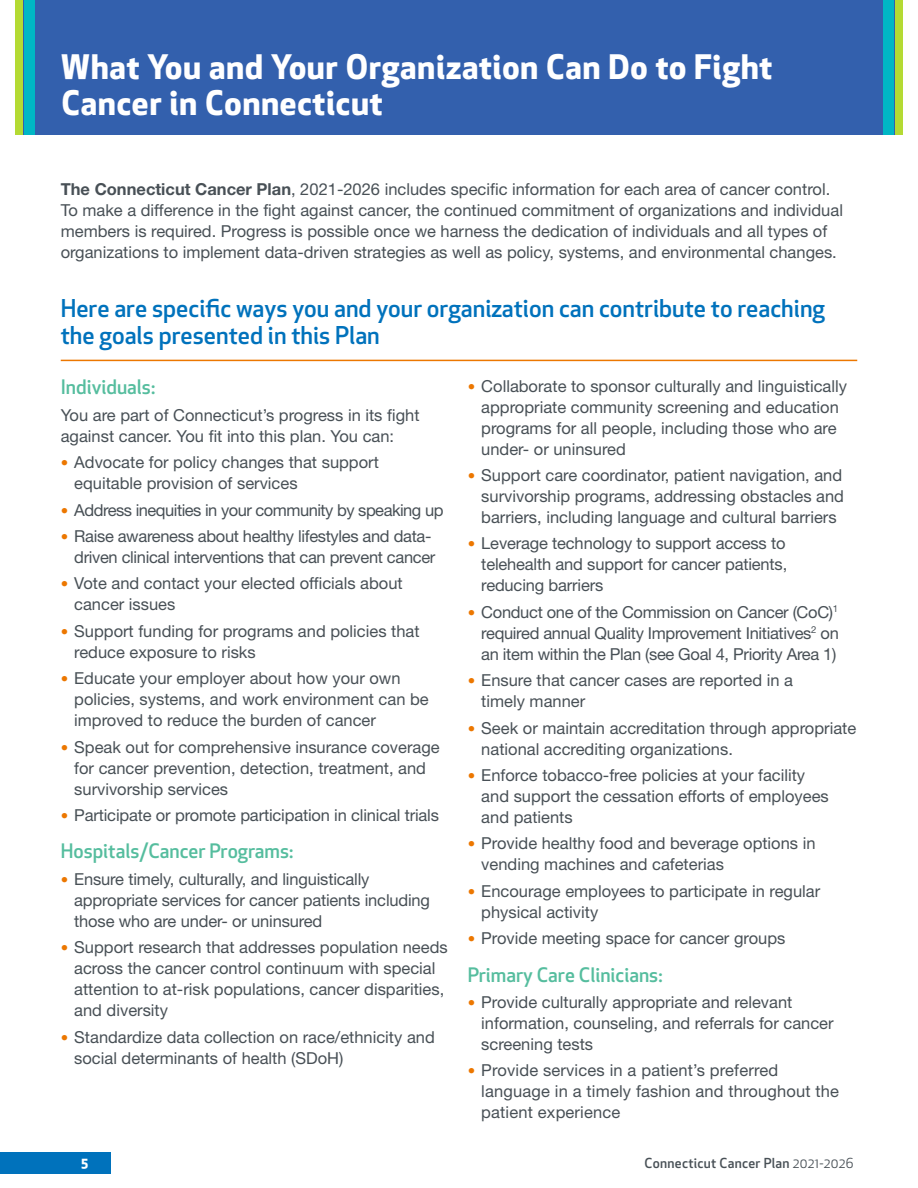
<style>
.page{position:relative;width:918px;height:1188px;background:#fff}
.page>*{position:absolute;margin:0;border:0;box-sizing:border-box;transform-origin:0 0}
.t1{font:700 33px/36px "Apex New";letter-spacing:.02em;color:#fff}
.t2{font:500 24px/27px "Apex New";color:#0072bc}
.t3{font:500 19.5px "Apex New";color:#55bd9e}
.t4{font:16.5px/21px "Helvetica Neue LT Std";color:#485056}
.t5{font:16.5px/21px "Helvetica Neue LT Std";letter-spacing:-.02em;color:#485056;text-align:right}
.t6{font:16.5px "Helvetica Neue LT Std";letter-spacing:-.03em;color:#485056}
.t7{font:500 13.5px "Apex New";letter-spacing:.02em;color:#485056}
.t8{font:700 13.2px "Apex New";color:#fff}
.s1{font-weight:700}
.s2{font-size:15px;color:#ec7700}
.s3{font-weight:400}
</style>
<div class="page">
<div style="left:0;top:1152px;width:110px;height:22px;background:#0072bc"></div>
<div style="left:15px;top:0;width:888px;height:135px;background:#3360ad"></div>
<div style="left:15px;top:0;width:8px;height:135px;background:#b4da33"></div>
<div style="left:24px;top:0;width:11px;height:135px;background:#00b7c5"></div>
<div style="left:895px;top:0;width:8px;height:135px;background:#b4da33"></div>
<div style="left:883px;top:0;width:11px;height:135px;background:#00b7c5"></div>
<hr style="left:61px;top:360px;width:796px;height:1px;background:#ec7700">
<h1 class="t1" style="left:61px;top:47px;width:713px">What You and Your Organization Can Do to Fight<br>Cancer in Connecticut</h1>
<p class="t4" style="left:61px;top:178px;width:784px"><span class="s1">The Connecticut Cancer Plan</span>, 2021-2026 includes specific information for each area of cancer control.<br>To make a difference in the fight against cancer, the continued commitment of organizations and individual members is required. Progress is possible once we harness the dedication of individuals and all types of organizations to implement data-driven strategies as well as policy, systems, and environmental changes.</p>
<h2 class="t2" style="left:61px;top:295px;width:766px">Here are specific ways you and your organization can contribute to reaching the goals presented in this Plan</h2>
<p class="t3" style="left:61px;top:374px;width:96px">Individuals:</p>
<p class="t4" style="left:61px;top:404px;width:360px">You are part of Connecticut’s progress in its fight against cancer. You fit into this plan. You can:</p>
<p class="t4" style="left:74px;top:452px;width:306px;text-indent:-14px"><span class="s2">•</span> Advocate for policy changes that support equitable provision of services</p>
<p class="t6" style="left:61px;top:500px;width:384px"><span class="s2">•</span> Address inequities in your community by speaking up</p>
<p class="t5" style="left:61px;top:525px;width:376px"><span class="s2">•</span> Raise awareness about healthy lifestyles and data&shy;driven clinical interventions that can prevent cancer</p>
<p class="t4" style="left:74px;top:573px;width:330px;text-indent:-14px"><span class="s2">•</span> Vote and contact your elected officials about cancer issues</p>
<p class="t4" style="left:74px;top:620px;width:347px;text-indent:-14px"><span class="s2">•</span> Support funding for programs and policies that reduce exposure to risks</p>
<p class="t4" style="left:74px;top:668px;width:356px;text-indent:-14px"><span class="s2">•</span> Educate your employer about how your own policies, systems, and work environment can be improved to reduce the burden of cancer</p>
<p class="t4" style="left:74px;top:736px;width:367px;text-indent:-14px"><span class="s2">•</span> Speak out for comprehensive insurance coverage for cancer prevention, detection, treatment, and survivorship services</p>
<p class="t4" style="left:61px;top:804px;width:380px"><span class="s2">•</span> Participate or promote participation in clinical trials</p>
<p class="t3" style="left:61px;top:838px;width:234px">Hospitals/Cancer Programs:</p>
<p class="t4" style="left:74px;top:868px;width:357px;text-indent:-14px"><span class="s2">•</span> Ensure timely, culturally, and linguistically appropriate services for cancer patients including those who are under- or uninsured</p>
<p class="t4" style="left:74px;top:937px;width:375px;text-indent:-14px"><span class="s2">•</span> Support research that addresses population needs across the cancer control continuum with special attention to at-risk populations, cancer disparities, and diversity</p>
<p class="t4" style="left:74px;top:1026px;width:362px;text-indent:-14px"><span class="s2">•</span> Standardize data collection on race/ethnicity and social determinants of health (SDoH)</p>
<p class="t4" style="left:481px;top:375px;width:367px;text-indent:-14px"><span class="s2">•</span> Collaborate to sponsor culturally and linguistically appropriate community screening and education programs for all people, including those who are under- or uninsured</p>
<p class="t4" style="left:481px;top:464px;width:364px;text-align:justify;text-indent:-14px"><span class="s2">•</span> Support care coordinator, patient navigation, and survivorship programs, addressing obstacles and barriers, including language and cultural barriers</p>
<p class="t4" style="left:481px;top:533px;width:308px;text-align:justify;text-indent:-14px"><span class="s2">•</span> Leverage technology to support access to telehealth and support for cancer patients, reducing barriers</p>
<p class="t4" style="left:481px;top:601px;width:359px;text-align:justify;text-indent:-13px"><span class="s2">•</span> Conduct one of the Commission on Cancer (CoC)<sup>1 </sup>required annual Quality Improvement Initiatives<sup>2</sup> on an item within the Plan (see Goal 4, Priority Area 1)</p>
<p class="t4" style="left:481px;top:670px;width:313px;text-indent:-14px"><span class="s2">•</span> Ensure that cancer cases are reported in a timely manner</p>
<p class="t4" style="left:481px;top:717px;width:377px;text-indent:-14px"><span class="s2">•</span> Seek or maintain accreditation through appropriate national accrediting organizations.</p>
<p class="t4" style="left:481px;top:764px;width:349px;text-indent:-14px"><span class="s2">•</span> Enforce tobacco-free policies at your facility and support the cessation efforts of employees and patients</p>
<p class="t4" style="left:481px;top:833px;width:336px;text-indent:-14px"><span class="s2">•</span> Provide healthy food and beverage options in vending machines and cafeterias</p>
<p class="t4" style="left:481px;top:880px;width:340px;text-indent:-14px"><span class="s2">•</span> Encourage employees to participate in regular physical activity</p>
<p class="t4" style="left:468px;top:928px;width:319px"><span class="s2">•</span> Provide meeting space for cancer groups</p>
<p class="t3" style="left:468px;top:961px;width:196px">Primary Care Clinicians:</p>
<p class="t4" style="left:481px;top:991px;width:354px;text-indent:-14px"><span class="s2">•</span> Provide culturally appropriate and relevant information, counseling, and referrals for cancer screening tests</p>
<p class="t4" style="left:481px;top:1060px;width:359px;text-indent:-14px"><span class="s2">•</span> Provide services in a patient’s preferred language in a timely fashion and throughout the patient experience</p>
<p class="t8" style="left:81px;top:1153px;width:9px">5</p>
<p class="t7" style="left:645px;top:1154px;width:211px">Connecticut Cancer Plan <span class="s3">2021-2026</span></p>
</div>
